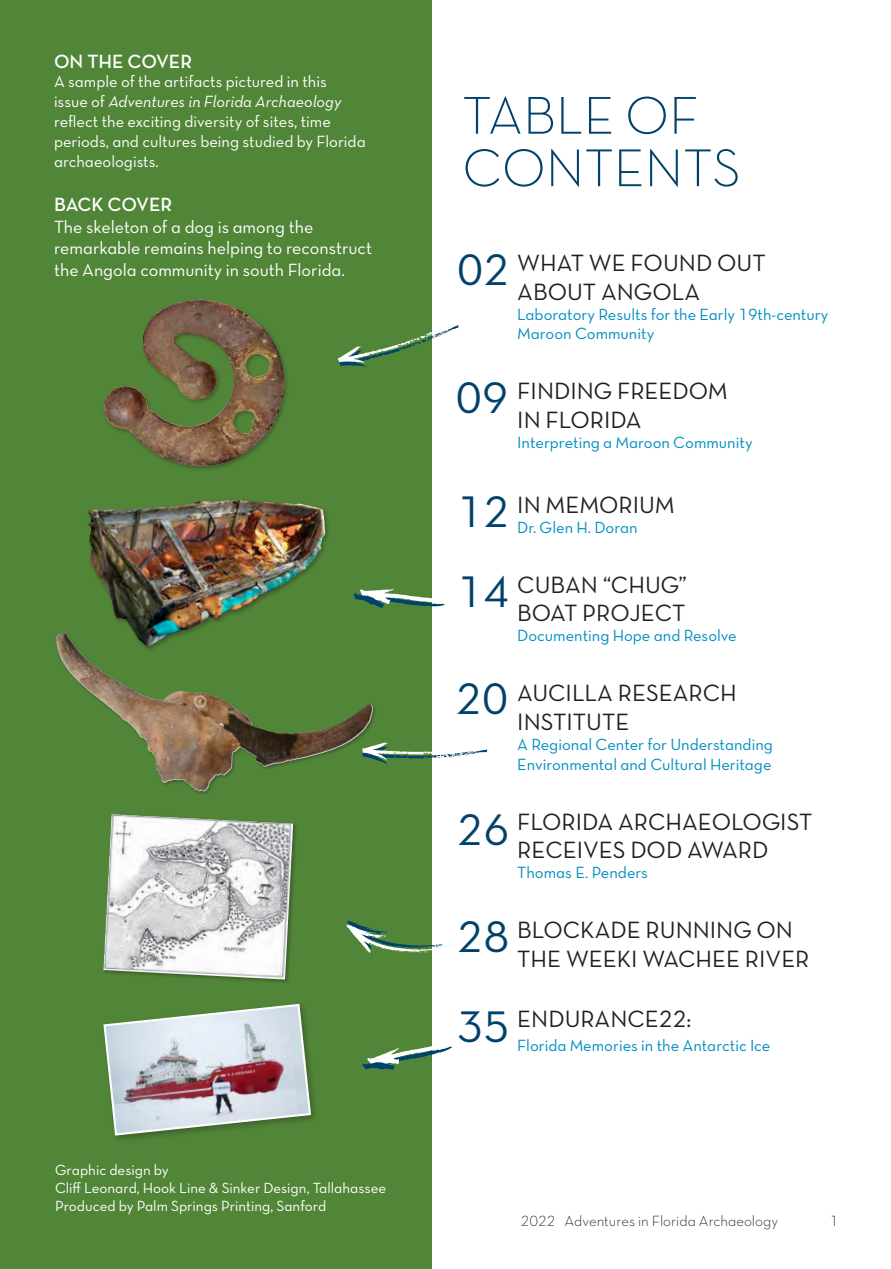
<style>
.page{position:relative;width:891px;height:1269px;background:#fff}
.page>*{position:absolute;margin:0;border:0;box-sizing:border-box;transform-origin:0 0}
.t1{font:54px "Neutra Text TF Light Alt";color:#00426b}
.t2{font:45px "Neutra Text TF Book Alt";color:#00426b}
.t3{font:24px/28.8px "Neutra Text TF Book Alt";color:#231f20}
.t4{font:19.5px "Neutra Text TF Demi Alt";color:#fff}
.t5{font:18px/21.6px "Neutra Text TF Book Alt";color:#fff}
.t6{font:16.5px/19.8px "Neutra Text TF Book Alt";color:#008ec1}
.t7{font:16.5px/19.8px "Neutra Text TF Book Alt";color:#fff}
.t8{font:15px "Neutra Text TF Book Alt";color:#fff}
.t9{font:15px "Neutra Text TF Light Alt";color:#231f20}
.s1{font-family:"Neutra Text TF Book Italic Alt"}
</style>
<div class="page">
<div style="left:0;top:0;width:432px;height:1269px;background:#518537"></div>
<svg style="left:338px;top:325px;width:120px;height:42px"></svg>
<svg style="left:377px;top:742px;width:110px;height:23px"></svg>
<svg style="left:346px;top:921px;width:107px;height:32px"></svg>
<svg style="left:353px;top:589px;width:92px;height:19px"></svg>
<div style="left:102px;top:298px;width:187px;height:173px;background:#231f20;opacity:.35"></div>
<img style="left:103px;top:300px;width:182px;height:167px">
<div style="left:87px;top:498px;width:244px;height:154px;background:#231f20;opacity:.35"></div>
<img style="left:88px;top:500px;width:179px;height:131px">
<div style="left:56px;top:631px;width:321px;height:164px;background:#231f20;opacity:.35"></div>
<img style="left:56px;top:633px;width:40px;height:64px">
<div style="left:102px;top:813px;width:196px;height:171px;background:#231f20;opacity:.35"></div>
<img style="left:103px;top:814px;width:190px;height:166px">
<img style="left:103px;top:1003px;width:209px;height:134px">
<svg style="left:362px;top:1046px;width:90px;height:24px"></svg>
<p class="t4" style="left:54px;top:49px;width:140px">ON THE COVER</p>
<p class="t7" style="left:54px;top:72px;width:313px">A sample of the artifacts pictured in this<br>issue of <span class="s1">Adventures in Florida Archaeology </span>reflect the exciting diversity of sites, time periods, and cultures being studied by Florida archaeologists.</p>
<p class="t4" style="left:54px;top:192px;width:120px">BACK COVER</p>
<p class="t5" style="left:54px;top:215px;width:320px">The skeleton of a dog is among the remarkable remains helping to reconstruct the Angola community in south Florida.</p>
<p class="t8" style="left:55px;top:1161px;width:115px">Graphic design by</p>
<p class="t8" style="left:55px;top:1179px;width:333px">Cliff Leonard, Hook Line &amp; Sinker Design, Tallahassee</p>
<p class="t8" style="left:55px;top:1197px;width:273px">Produced by Palm Springs Printing, Sanford</p>
<p class="t1" style="left:462px;top:82px;width:238px">TABLE OF</p>
<p class="t1" style="left:462px;top:135px;width:280px">CONTENTS</p>
<p class="t2" style="left:457px;top:243px;width:54px">02</p>
<p class="t3" style="left:517px;top:248px;width:250px">WHAT WE FOUND OUT<br>ABOUT ANGOLA</p>
<p class="t6" style="left:517px;top:304px;width:313px">Laboratory Results for the Early 19th-century<br>Maroon Community</p>
<p class="t2" style="left:456px;top:370px;width:54px">09</p>
<p class="t3" style="left:517px;top:377px;width:212px">FINDING FREEDOM<br>IN FLORIDA</p>
<p class="t6" style="left:517px;top:432px;width:237px">Interpreting a Maroon Community</p>
<p class="t2" style="left:457px;top:484px;width:54px">12</p>
<p class="t3" style="left:517px;top:490px;width:159px">IN MEMORIUM</p>
<p class="t6" style="left:517px;top:517px;width:122px">Dr. Glen H. Doran</p>
<p class="t2" style="left:457px;top:564px;width:54px">14</p>
<p class="t2" style="left:456px;top:671px;width:54px">20</p>
<p class="t2" style="left:457px;top:803px;width:54px">26</p>
<p class="t3" style="left:517px;top:570px;width:171px">CUBAN “CHUG”<br>BOAT PROJECT</p>
<p class="t6" style="left:517px;top:625px;width:221px">Documenting Hope and Resolve</p>
<p class="t3" style="left:517px;top:678px;width:221px">AUCILLA RESEARCH<br>INSTITUTE</p>
<p class="t6" style="left:517px;top:734px;width:257px">A Regional Center for Understanding</p>
<p class="t6" style="left:517px;top:754px;width:256px">Environmental and Cultural Heritage</p>
<p class="t3" style="left:517px;top:807px;width:297px">FLORIDA ARCHAEOLOGIST</p>
<p class="t3" style="left:517px;top:836px;width:253px">RECEIVES DOD AWARD</p>
<p class="t6" style="left:517px;top:862px;width:132px">Thomas E. Penders</p>
<p class="t2" style="left:457px;top:909px;width:54px">28</p>
<p class="t3" style="left:517px;top:915px;width:294px">BLOCKADE RUNNING ON<br>THE WEEKI WACHEE RIVER</p>
<p class="t2" style="left:457px;top:999px;width:54px">35</p>
<p class="t3" style="left:517px;top:1004px;width:176px">ENDURANCE22:</p>
<p class="t6" style="left:517px;top:1035px;width:255px">Florida Memories in the Antarctic Ice</p>
<p class="t9" style="left:521px;top:1211px;width:259px">2022 Adventures in Florida Archaeology</p>
<p class="t9" style="left:830px;top:1211px;width:10px">1</p>
</div>
